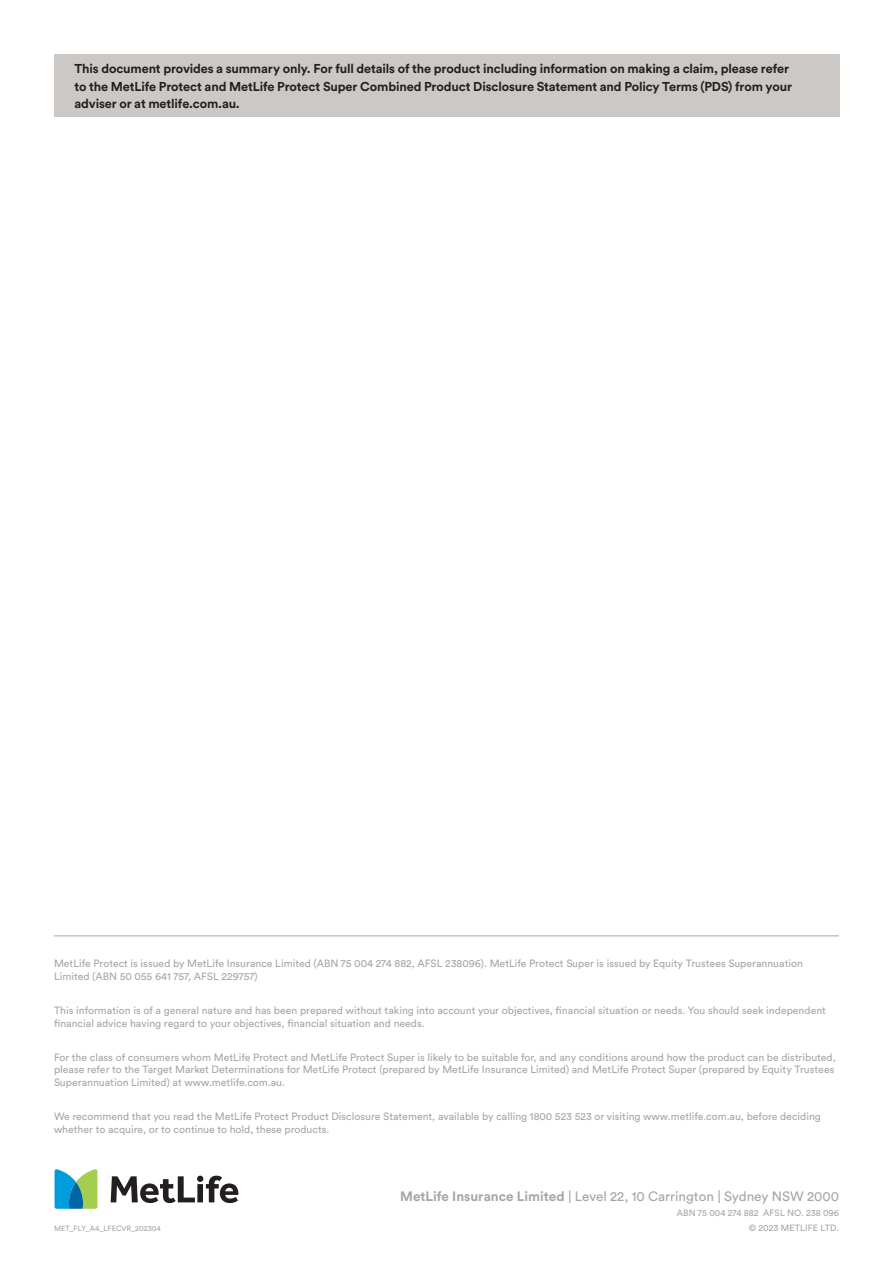
<style>
.page{position:relative;width:893px;height:1263px;background:#fff}
.page>*{position:absolute;margin:0;border:0;box-sizing:border-box;transform-origin:0 0}
.t1{font:13.5px "Circular Pro";color:#a3a7a9}
.t2{font:700 12.75px/17.2px "Circular Pro";letter-spacing:-.01em;color:#231f20}
.t3{font:10.5px/12.8px "Circular Pro";color:#a3a7a9}
.t4{font:9px/15px "Circular Pro";color:#a3a7a9;text-align:right}
.t5{font:7.5px "Circular Pro";color:#a3a7a9}
.s1{font-weight:700}
</style>
<div class="page">
<div style="left:54px;top:54px;width:785px;height:62px;background:#cbc8c6"></div>
<svg style="left:111px;top:1175px;width:127px;height:28px"></svg>
<svg style="left:55px;top:1169px;width:42px;height:40px;background:#5ab1a5"></svg>
<hr style="left:54px;top:935px;width:785px;height:1px;background:#a3a7a9">
<p class="t2" style="left:74px;top:60px;width:719px">This document provides a summary only. For full details of the product including information on making a claim, please refer to the MetLife Protect and MetLife Protect Super Combined Product Disclosure Statement and Policy Terms (PDS) from your adviser or at metlife.com.au.</p>
<p class="t3" style="left:54px;top:956px;width:750px">MetLife Protect is issued by MetLife Insurance Limited (ABN 75 004 274 882, AFSL 238096). MetLife Protect Super is issued by Equity Trustees Superannuation<br>Limited (ABN 50 055 641 757, AFSL 229757)</p>
<p class="t3" style="left:54px;top:1003px;width:773px">This information is of a general nature and has been prepared without taking into account your objectives, financial situation or needs. You should seek independent financial advice having regard to your objectives, financial situation and needs.</p>
<p class="t3" style="left:54px;top:1050px;width:783px">For the class of consumers whom MetLife Protect and MetLife Protect Super is likely to be suitable for, and any conditions around how the product can be distributed, please refer to the Target Market Determinations for MetLife Protect (prepared by MetLife Insurance Limited) and MetLife Protect Super (prepared by Equity Trustees<br>Superannuation Limited) at www.metlife.com.au.</p>
<p class="t3" style="left:54px;top:1109px;width:768px">We recommend that you read the MetLife Protect Product Disclosure Statement, available by calling 1800 523 523 or visiting www.metlife.com.au, before deciding whether to acquire, or to continue to hold, these products.</p>
<p class="t5" style="left:54px;top:1224px;width:108px">MET_FLY_A4_LFECVR_202304</p>
<p class="t1" style="left:400px;top:1188px;width:440px"><span class="s1">MetLife Insurance Limited</span> | Level 22, 10 Carrington | Sydney NSW 2000</p>
<p class="t4" style="left:677px;top:1205px;width:164px">ABN 75 004 274 882 AFSL NO. 238 096 © 2023 METLIFE LTD.</p>
</div>
